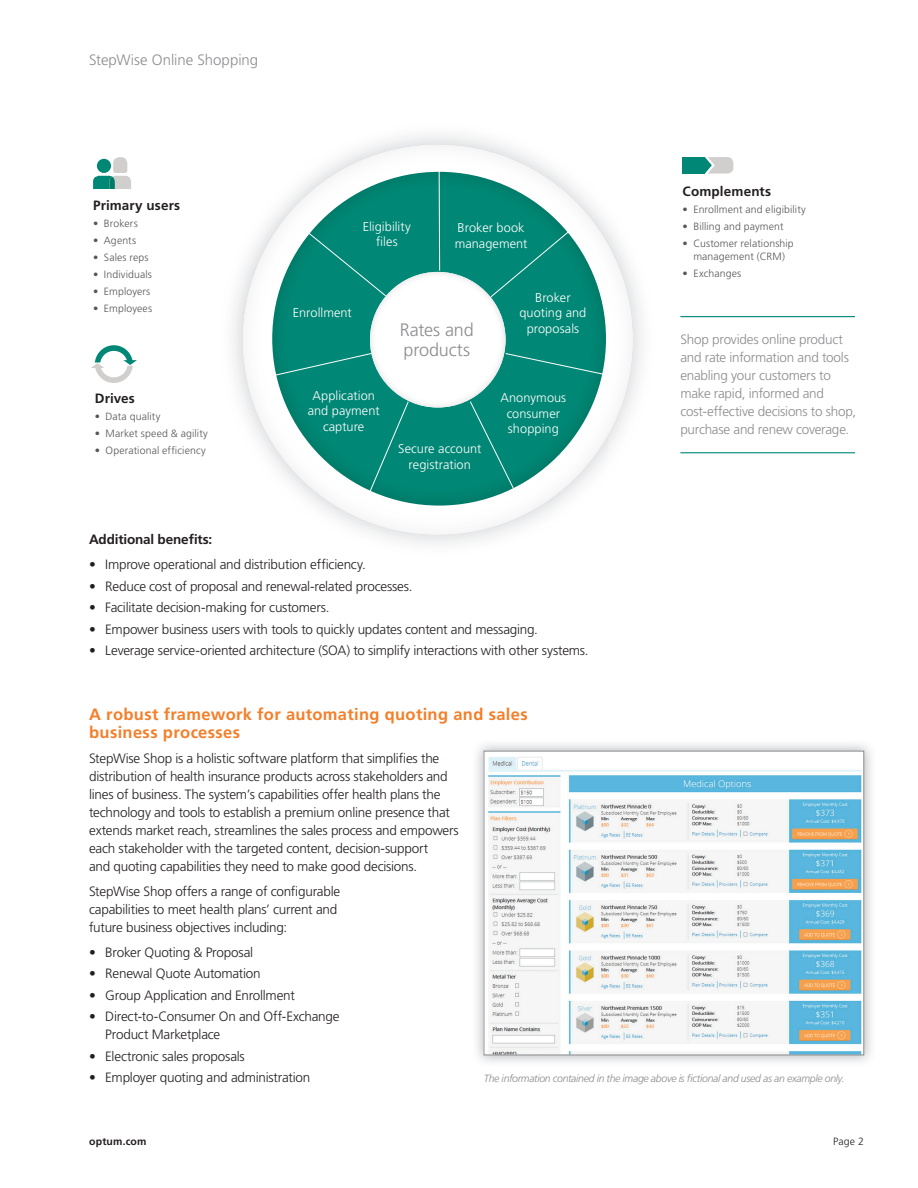
<style>
.page{position:relative;width:918px;height:1188px;background:#fff}
.page>*{position:absolute;margin:0;border:0;box-sizing:border-box;transform-origin:0 0}
.t1{font:300 18px/20px "Frutiger LT Std";letter-spacing:-.01em;color:#8c8c8f}
.t2{font:700 16.5px/18px "Frutiger LT Std";letter-spacing:.02em;color:#f47f2a}
.t3{font:300 15px "Frutiger LT Std";letter-spacing:-.005em;color:#8c8c8f}
.t4{font:300 13.5px/18px "Frutiger LT Std";letter-spacing:-.015em;color:#231f20}
.t5{font:300 13.5px/18px "Frutiger LT Std";letter-spacing:-.02em;color:#8c8c8f}
.t6{font:700 13.5px "Frutiger LT Std";letter-spacing:.005em;color:#231f20}
.t7{font:300 12.75px/15.8px "Frutiger LT Std";letter-spacing:.005em;color:#fff;text-align:center}
.t8{font:300 10.5px/13.5px "Frutiger LT Std";letter-spacing:.01em;color:#555659;text-align:center}
.t9{font:italic 300 10.5px "Frutiger LT Std";letter-spacing:-.03em;color:#8c8c8f}
.t10{font:700 10.5px "Frutiger LT Std";letter-spacing:.02em;color:#231f20}
.t11{font:300 10.5px "Frutiger LT Std";color:#231f20}
</style>
<div class="page">
<img style="left:322px;top:151px;width:67px;height:21px">
<img style="left:389px;top:145px;width:175px;height:27px">
<img style="left:243px;top:220px;width:29px;height:246px">
<img style="left:606px;top:242px;width:21px;height:49px">
<img style="left:606px;top:291px;width:27px;height:174px">
<img style="left:536px;top:506px;width:23px;height:3px">
<img style="left:340px;top:506px;width:49px;height:22px">
<img style="left:487px;top:506px;width:49px;height:22px">
<img style="left:272px;top:172px;width:334px;height:334px">
<img style="left:370px;top:272px;width:136px;height:136px;border-radius:68px">
<div style="left:304px;top:229px;width:83px;height:68px;background:#008775"></div>
<svg style="left:438px;top:166px;width:2px;height:105px"></svg>
<div style="left:490px;top:229px;width:81px;height:69px;background:#008775"></div>
<svg style="left:505px;top:353px;width:102px;height:23px;background:#128e7e"></svg>
<svg style="left:469px;top:401px;width:47px;height:91px;background:#078978"></svg>
<svg style="left:369px;top:401px;width:40px;height:92px;background:#078978"></svg>
<svg style="left:274px;top:353px;width:98px;height:23px;background:#0c8c7b"></svg>
<svg style="left:93px;top:157px;width:38px;height:32px"></svg>
<svg style="left:91px;top:345px;width:46px;height:38px"></svg>
<div style="left:695px;top:157px;width:38px;height:17px;background:#d1cfcd;border-radius:6px"></div>
<svg style="left:682px;top:157px;width:1px;height:17px"></svg>
<div style="left:683px;top:157px;width:22px;height:17px;background:#008775"></div>
<svg style="left:705px;top:157px;width:13px;height:17px"></svg>
<hr style="left:680px;top:316px;width:175px;height:1px;background:#008775">
<hr style="left:680px;top:452px;width:175px;height:1px;background:#008775">
<img style="left:477px;top:744px;width:394px;height:318px">
<img style="left:486px;top:753px;width:376px;height:300px">
<div style="left:484px;top:751px;width:380px;height:304px;border:1px solid #8c8c8f"></div>
<p class="t3" style="left:89px;top:52px;width:171px">StepWise Online Shopping</p>
<p class="t6" style="left:93px;top:197px;width:89px">Primary users</p>
<p class="t8" style="left:93px;top:217px;width:46px">• Brokers</p>
<p class="t8" style="left:93px;top:234px;width:45px">• Agents</p>
<p class="t8" style="left:93px;top:251px;width:57px">• Sales reps</p>
<p class="t8" style="left:93px;top:268px;width:60px">• Individuals</p>
<p class="t8" style="left:93px;top:285px;width:59px">• Employers</p>
<p class="t8" style="left:93px;top:302px;width:61px">• Employees</p>
<p class="t6" style="left:95px;top:390px;width:42px">Drives</p>
<p class="t8" style="left:95px;top:409px;width:67px">• Data quality</p>
<p class="t8" style="left:95px;top:426px;width:115px">• Market speed &amp; agility</p>
<p class="t8" style="left:95px;top:443px;width:113px">• Operational efficiency</p>
<p class="t7" style="left:363px;top:219px;width:49px">Eligibility files</p>
<p class="t7" style="left:455px;top:220px;width:74px;text-align:left">Broker book management</p>
<p class="t7" style="left:293px;top:305px;width:60px">Enrollment</p>
<h1 class="t1" style="left:400px;top:321px;width:75px">Rates and products</h1>
<p class="t7" style="left:519px;top:290px;width:68px">Broker quoting and proposals</p>
<p class="t7" style="left:308px;top:388px;width:74px">Application and payment capture</p>
<p class="t7" style="left:398px;top:441px;width:85px">Secure account registration</p>
<p class="t7" style="left:500px;top:390px;width:67px">Anonymous consumer shopping</p>
<p class="t6" style="left:89px;top:532px;width:125px">Additional benefits:</p>
<p class="t4" style="left:89px;top:556px;width:278px">• Improve operational and distribution efficiency.</p>
<p class="t4" style="left:89px;top:577px;width:325px">• Reduce cost of proposal and renewal-related processes.</p>
<p class="t4" style="left:89px;top:599px;width:242px">• Facilitate decision-making for customers.</p>
<p class="t4" style="left:89px;top:620px;width:450px">• Empower business users with tools to quickly updates content and messaging.</p>
<p class="t4" style="left:89px;top:642px;width:501px">• Leverage service-oriented architecture (SOA) to simplify interactions with other systems.</p>
<p class="t6" style="left:683px;top:183px;width:90px">Complements</p>
<p class="t8" style="left:683px;top:203px;width:125px">• Enrollment and eligibility</p>
<p class="t8" style="left:683px;top:220px;width:102px">• Billing and payment</p>
<p class="t8" style="left:683px;top:237px;width:113px">• Customer relationship management (CRM)</p>
<p class="t8" style="left:683px;top:267px;width:60px">• Exchanges</p>
<p class="t5" style="left:680px;top:331px;width:177px">Shop provides online product and rate information and tools enabling your customers to make rapid, informed and cost-effective decisions to shop, purchase and renew coverage.</p>
<p class="t2" style="left:89px;top:706px;width:440px">A robust framework for automating quoting and sales business processes</p>
<p class="t4" style="left:89px;top:750px;width:371px">StepWise Shop is a holistic software platform that simplifies the distribution of health insurance products across stakeholders and lines of business. The system’s capabilities offer health plans the technology and tools to establish a premium online presence that extends market reach, streamlines the sales process and empowers each stakeholder with the targeted content, decision-support<br>and quoting capabilities they need to make good decisions.</p>
<p class="t4" style="left:89px;top:882px;width:253px">StepWise Shop offers a range of configurable capabilities to meet health plans’ current and future business objectives including:</p>
<p class="t4" style="left:89px;top:943px;width:166px">• Broker Quoting &amp; Proposal</p>
<p class="t4" style="left:89px;top:965px;width:173px">• Renewal Quote Automation</p>
<p class="t4" style="left:89px;top:986px;width:207px">• Group Application and Enrollment</p>
<p class="t4" style="left:105px;top:1008px;width:236px;text-indent:-16px">• Direct-to-Consumer On and Off-Exchange<br>Product Marketplace</p>
<p class="t4" style="left:89px;top:1047px;width:157px">• Electronic sales proposals</p>
<p class="t4" style="left:89px;top:1069px;width:223px">• Employer quoting and administration</p>
<p class="t9" style="left:484px;top:1073px;width:362px">The information contained in the image above is fictional and used as an example only.</p>
<p class="t10" style="left:89px;top:1135px;width:59px">optum.com</p>
<p class="t11" style="left:833px;top:1136px;width:32px">Page 2</p>
</div>
